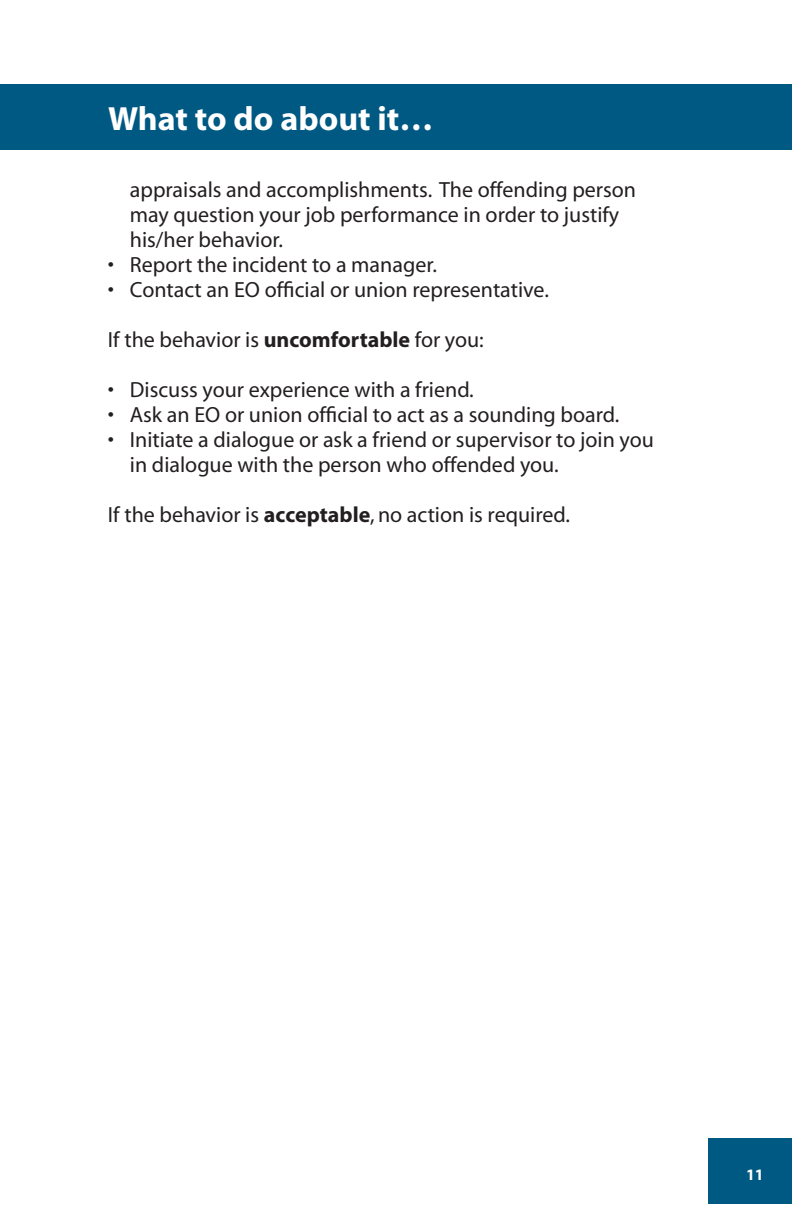
<style>
.page{position:relative;width:792px;height:1224px;background:#fff}
.page>*{position:absolute;margin:0;border:0;box-sizing:border-box;transform-origin:0 0}
.t1{font:700 33.6px "Myriad";color:#fff}
.t2{font:22px/25px "Myriad";color:#231f20}
.t3{font:700 16px "Myriad";color:#fff}
.s1{font-weight:700}
</style>
<div class="page">
<div style="left:708px;top:1138px;width:84px;height:66px;background:#005983"></div>
<div style="left:0;top:84px;width:792px;height:66px;background:#005983"></div>
<h1 class="t1" style="left:108px;top:102px;width:327px">What to do about it…</h1>
<p class="t2" style="left:130px;top:178px;width:508px">appraisals and accomplishments. The offending person may question your job performance in order to justify his/her behavior.</p>
<p class="t2" style="left:108px;top:253px;width:331px">• Report the incident to a manager.</p>
<p class="t2" style="left:108px;top:278px;width:442px">• Contact an EO official or union representative.</p>
<p class="t2" style="left:108px;top:328px;width:377px">If the behavior is <span class="s1">uncomfortable</span> for you:</p>
<p class="t2" style="left:108px;top:378px;width:367px">• Discuss your experience with a friend.</p>
<p class="t2" style="left:108px;top:403px;width:513px">• Ask an EO or union official to act as a sounding board.</p>
<p class="t2" style="left:130px;top:428px;width:525px;text-indent:-22px">• Initiate a dialogue or ask a friend or supervisor to join you in dialogue with the person who offended you.</p>
<p class="t2" style="left:108px;top:503px;width:464px">If the behavior is <span class="s1">acceptable</span>, no action is required.</p>
<p class="t3" style="left:746px;top:1166px;width:19px">11</p>
</div>
